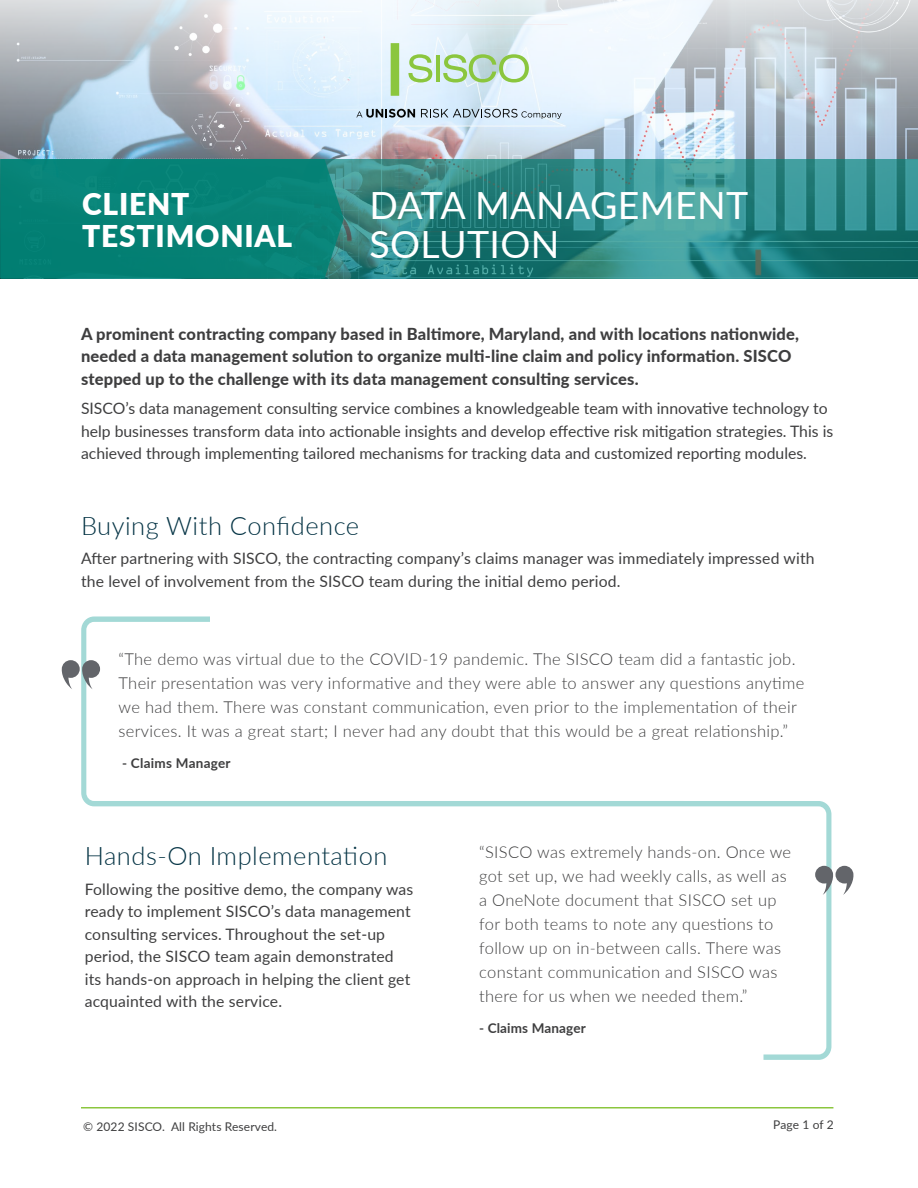
<style>
.page{position:relative;width:918px;height:1188px;background:#fff}
.page>*{position:absolute;margin:0;border:0;box-sizing:border-box;transform-origin:0 0}
.t1{font:37.5px/39px "Lato";letter-spacing:.01em;color:#fff}
.Case_Study_Text{font:900 30px/31.5px "Lato";letter-spacing:.025em;color:#fff}
.Subhead_1{font:300 25.5px "Lato";letter-spacing:.02em;color:#053445}
.t2{font:300 16.5px/24px "Lato";letter-spacing:.02em;color:#3e3e3f}
.Body{font:800 16.5px/22.5px "Lato";letter-spacing:.01em;color:#3e3e3f}
.Body-2{font:15.75px/22.5px "Lato";color:#3e3e3f}
.Quote_Source{font:700 13.5px "Lato";letter-spacing:.01em;color:#3e3e3f}
.t3{font:12px "Lato";letter-spacing:.01em;color:#3e3e3f}
</style>
<div class="page">
<hr style="left:81px;top:1107px;width:752px;height:1px;background:#8bc63e">
<img style="left:0;top:0;width:918px;height:159px">
<svg style="left:408px;top:54px;width:24px;height:29px"></svg>
<hr style="left:436px;top:55px;width:4px;height:27px;background:#8bc63e">
<svg style="left:443px;top:54px;width:86px;height:29px;background:#bddcb3"></svg>
<div style="left:391px;top:43px;width:8px;height:53px;background:#8bc63e"></div>
<svg style="left:356px;top:109px;width:59px;height:9px"></svg>
<svg style="left:421px;top:109px;width:141px;height:10px"></svg>
<svg style="left:344px;top:159px;width:574px;height:120px;background:#2f8987"></svg>
<div style="left:0;top:159px;width:344px;height:120px;background:#068175"></div>
<svg style="left:81px;top:616px;width:750px;height:444px"></svg>
<svg style="left:815px;top:866px;width:39px;height:29px"></svg>
<svg style="left:62px;top:660px;width:38px;height:29px"></svg>
<p class="Case_Study_Text" style="left:82px;top:187px;width:212px">CLIENT<br>TESTIMONIAL</p>
<p class="t1" style="left:369px;top:184px;width:380px">DATA MANAGEMENT<br>SOLUTION</p>
<p class="Body" style="left:81px;top:322px;width:720px">A prominent contracting company based in Baltimore, Maryland, and with locations nationwide, needed a data management solution to organize multi-line claim and policy information. SISCO stepped up to the challenge with its data management consulting services.</p>
<p class="Body-2" style="left:81px;top:396px;width:754px">SISCO’s data management consulting service combines a knowledgeable team with innovative technology to help businesses transform data into actionable insights and develop effective risk mitigation strategies. This is achieved through implementing tailored mechanisms for tracking data and customized reporting modules.</p>
<p class="Subhead_1" style="left:81px;top:508px;width:280px">Buying With Confidence</p>
<p class="Body-2" style="left:81px;top:546px;width:735px">After partnering with SISCO, the contracting company’s claims manager was immediately impressed with the level of involvement from the SISCO team during the initial demo period.</p>
<p class="t2" style="left:119px;top:646px;width:687px">“The demo was virtual due to the COVID-19 pandemic. The SISCO team did a fantastic job.<br>Their presentation was very informative and they were able to answer any questions anytime we had them. There was constant communication, even prior to the implementation of their services. It was a great start; I never had any doubt that this would be a great relationship.”</p>
<p class="Quote_Source" style="left:122px;top:753px;width:110px">- Claims Manager</p>
<p class="Subhead_1" style="left:85px;top:839px;width:304px">Hands-On Implementation</p>
<p class="Body-2" style="left:85px;top:877px;width:330px">Following the positive demo, the company was ready to implement SISCO’s data management consulting services. Throughout the set-up period, the SISCO team again demonstrated its hands-on approach in helping the client get acquainted with the service.</p>
<p class="t2" style="left:479px;top:839px;width:313px">“SISCO was extremely hands-on. Once we got set up, we had weekly calls, as well as a OneNote document that SISCO set up for both teams to note any questions to follow up on in-between calls. There was constant communication and SISCO was there for us when we needed them.”</p>
<p class="Quote_Source" style="left:479px;top:1018px;width:108px">- Claims Manager</p>
<p class="t3" style="left:83px;top:1118px;width:195px">© 2022 SISCO. All Rights Reserved.</p>
<p class="t3" style="left:773px;top:1116px;width:62px">Page 1 of 2</p>
</div>
